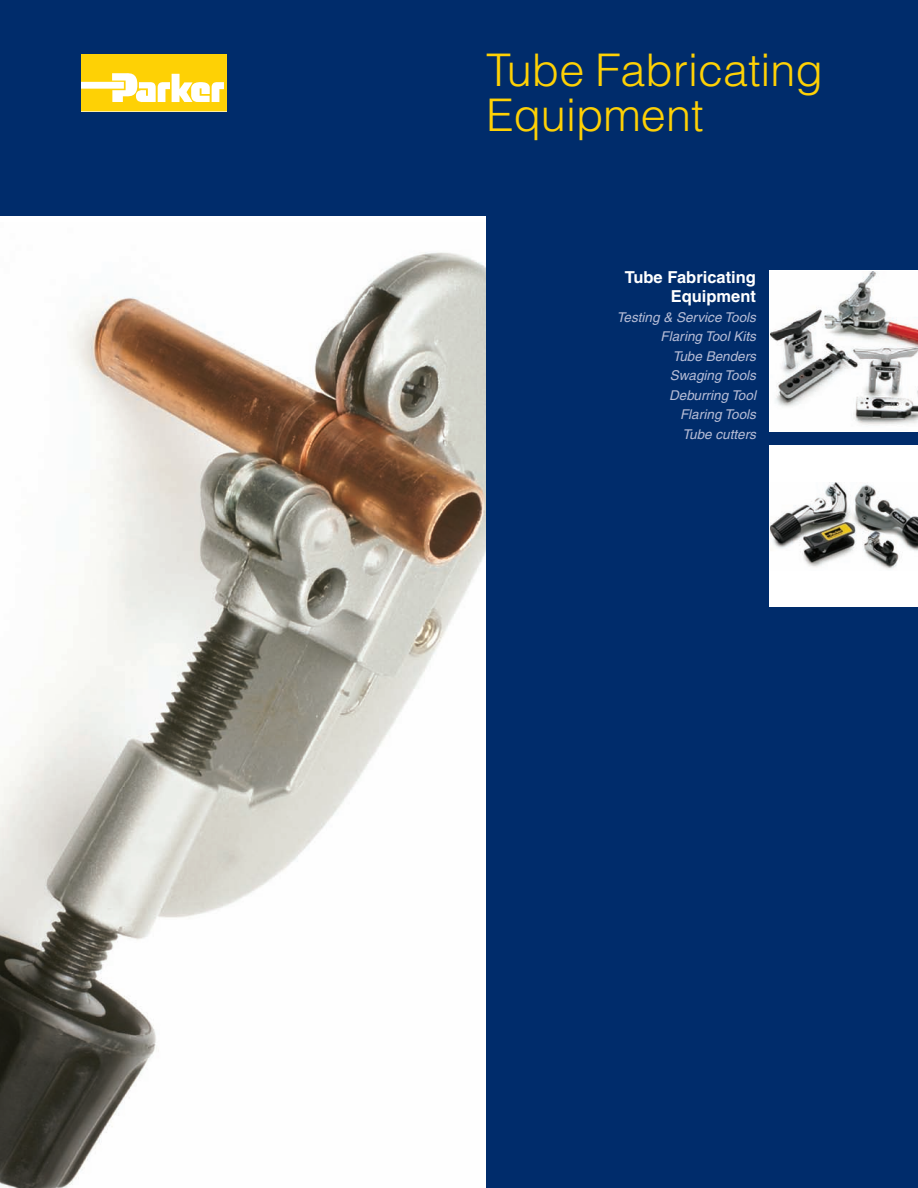
<style>
.page{position:relative;width:918px;height:1188px;background:#002c6b}
.page>*{position:absolute;margin:0;border:0;box-sizing:border-box;transform-origin:0 0}
.Section_Title{font:300 45px/45px "Helvetica LT Std";color:#fed105}
.t1{font:700 16.5px/19.5px "Helvetica";color:#fff;text-align:right}
.t2{font:italic 13.5px "Helvetica";color:#b7bdd6}
</style>
<div class="page">
<img style="left:0;top:222px;width:486px;height:966px">
<div style="left:0;top:216px;width:486px;height:6px;background:#fff"></div>
<svg style="left:81px;top:54px;width:146px;height:57px;background:#fedc45"></svg>
<img style="left:770px;top:271px;width:148px;height:160px">
<div style="left:770px;top:446px;width:148px;height:162px;background:#fff"></div>
<img style="left:770px;top:482px;width:148px;height:87px">
<p class="Section_Title" style="left:486px;top:47px;width:339px">Tube Fabricating<br>Equipment</p>
<p class="t1" style="left:625px;top:267px;width:133px">Tube Fabricating<br>Equipment</p>
<p class="t2" style="left:617px;top:309px;width:141px">Testing &amp; Service Tools</p>
<p class="t2" style="left:661px;top:329px;width:97px">Flaring Tool Kits</p>
<p class="t2" style="left:673px;top:348px;width:85px">Tube Benders</p>
<p class="t2" style="left:670px;top:368px;width:88px">Swaging Tools</p>
<p class="t2" style="left:669px;top:387px;width:88px">Deburring Tool</p>
<p class="t2" style="left:680px;top:407px;width:77px">Flaring Tools</p>
<p class="t2" style="left:683px;top:426px;width:75px">Tube cutters</p>
</div>
